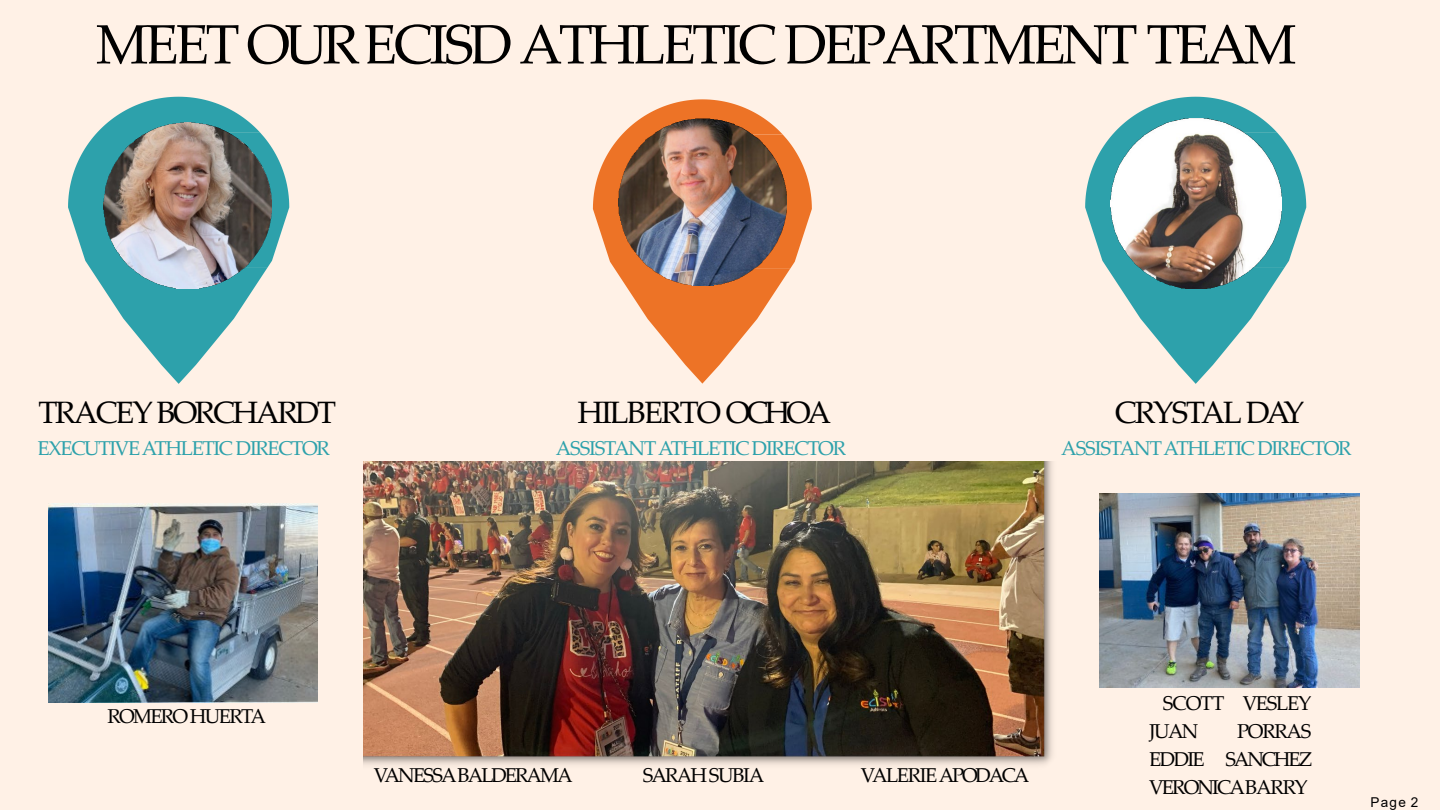
<style>
.page{position:relative;width:1440px;height:810px;background:#fff1e6}
.page>*{position:absolute;margin:0;border:0;box-sizing:border-box;transform-origin:0 0}
.t1{font:55.4px "Palatino Linotype";letter-spacing:-.07em;color:#000}
.t2{font:31px "Palatino Linotype";letter-spacing:-.075em;color:#000}
.t3{font:20px "Palatino Linotype";letter-spacing:-.065em;color:#2da1ab}
.t4{font:20px/27.8px "Palatino Linotype";letter-spacing:-.09em;color:#000;text-align:justify}
.t5{font:20px/27.8px "Palatino Linotype";letter-spacing:-.06em;color:#000}
.t6{font:20px "Palatino Linotype";letter-spacing:-.115em;color:#000}
.t7{font:20px "Palatino Linotype";letter-spacing:-.07em;color:#000}
.t8{font:13.6px "Arial";color:#000}
</style>
<div class="page">
<svg style="left:68px;top:97px;width:186px;height:287px"></svg>
<svg style="left:271px;top:146px;width:18px;height:116px"></svg>
<svg style="left:593px;top:99px;width:197px;height:285px"></svg>
<svg style="left:786px;top:134px;width:26px;height:135px"></svg>
<img style="left:619px;top:118px;width:167px;height:167px">
<img style="left:103px;top:121px;width:168px;height:168px">
<svg style="left:1085px;top:97px;width:199px;height:287px"></svg>
<svg style="left:1281px;top:132px;width:25px;height:136px"></svg>
<img style="left:1110px;top:118px;width:171px;height:171px">
<img style="left:364px;top:461px;width:689px;height:304px">
<img style="left:48px;top:504px;width:269px;height:198px">
<img style="left:1100px;top:493px;width:259px;height:194px">
<h2 class="t1" style="left:96px;top:5px;width:1202px">MEET OUR ECISD ATHLETIC DEPARTMENT TEAM</h2>
<p class="t2" style="left:38px;top:390px;width:299px">TRACEY BORCHARDT</p>
<p class="t3" style="left:38px;top:434px;width:294px">EXECUTIVE ATHLETIC DIRECTOR</p>
<p class="t2" style="left:578px;top:390px;width:255px">HILBERTO OCHOA</p>
<p class="t3" style="left:556px;top:434px;width:292px">ASSISTANT ATHLETIC DIRECTOR</p>
<p class="t2" style="left:1115px;top:390px;width:191px">CRYSTAL DAY</p>
<p class="t3" style="left:1061px;top:434px;width:292px">ASSISTANT ATHLETIC DIRECTOR</p>
<p class="t4" style="left:108px;top:701px;width:160px">ROMERO HUERTA</p>
<p class="t4" style="left:374px;top:761px;width:200px">VANESSABALDERAMA</p>
<p class="t7" style="left:643px;top:761px;width:123px">SARAHSUBIA</p>
<p class="t6" style="left:861px;top:761px;width:170px">VALERIE APODACA</p>
<p class="t5" style="left:1149px;top:689px;width:164px;text-indent:13px">SCOTT VESLEY<br>JUAN</p>
<p class="t4" style="left:1149px;top:716px;width:164px;text-indent:88px">PORRAS EDDIE SANCHEZ VERONICABARRY</p>
<p class="t8" style="left:1370px;top:793px;width:49px">Page 2</p>
</div>
